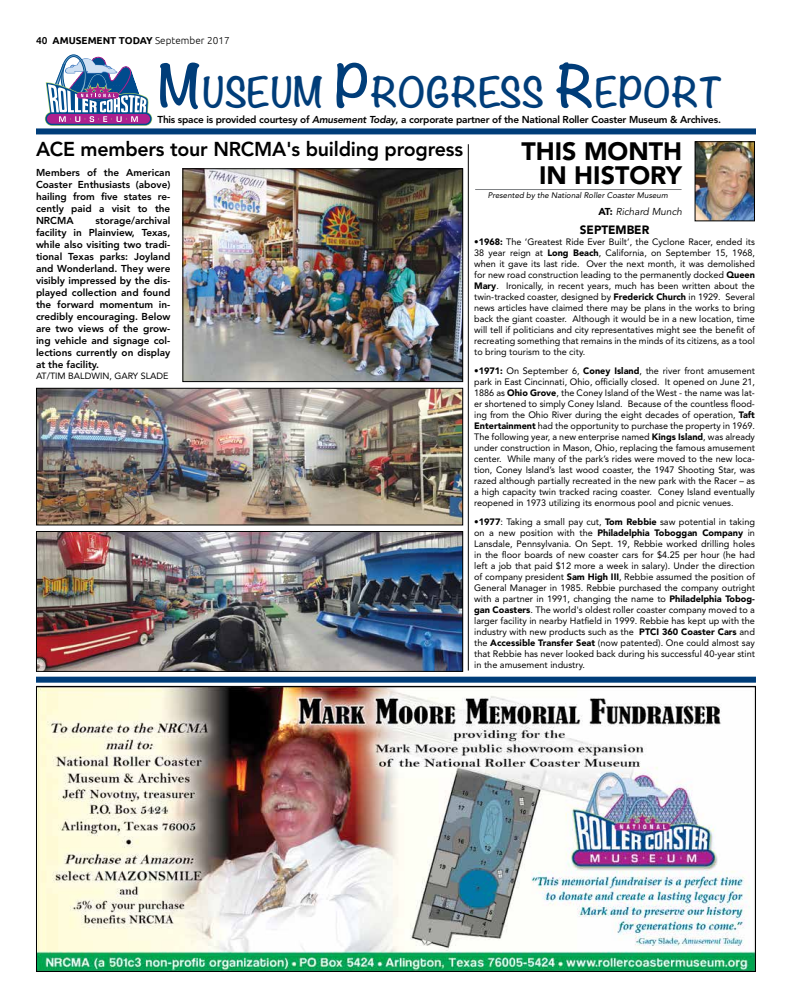
<style>
.page{position:relative;width:792px;height:1008px;background:#fff}
.page>*{position:absolute;margin:0;border:0;box-sizing:border-box;transform-origin:0 0}
.t1{font:700 52px "Noteworthy";color:#003d79}
.t2{font:700 36.4px "Noteworthy";color:#003d79}
.t3{font:900 25px/24px "Avenir LT Std";color:#000;text-align:right}
.t4{font:800 20px "Avenir LT Std";letter-spacing:-.01em;color:#000}
.t5{font:900 12px "Avenir LT Std";color:#000}
.t6{font:800 10px/12px "Avenir LT Std";color:#000;text-align:justify}
.t7{font:800 10px "Avenir LT Std";letter-spacing:-.02em;color:#000}
.t8{font:700 10px "Ubuntu";color:#000}
.t9{font:italic 10px "Avenir LT Std";color:#000}
.t10{font:9.2px/11px "Avenir LT Std";color:#000;text-align:justify}
.t11{font:9px "Avenir LT Std";color:#000}
.t12{font:italic 8px "Avenir LT Std";color:#000}
.s1{font-weight:500}
.s2{font-weight:300}
.s3{font-size:52px}
.s4{font-weight:900;font-style:normal}
.s5{font-style:italic}
.s6{font-weight:900}
</style>
<div class="page">
<img style="left:38px;top:688px;width:716px;height:282px">
<div style="left:36px;top:677px;width:720px;height:6px;background:#003d79"></div>
<div style="left:45px;top:112px;width:107px;height:14px;border:3px solid #a0cf67;border-radius:6px"></div>
<div style="left:46px;top:113px;width:105px;height:11px;background:#ad208e;border-radius:6px"></div>
<div style="left:45px;top:112px;width:107px;height:13px;border:1px solid #004b8d;border-radius:6px"></div>
<svg style="left:45px;top:55px;width:105px;height:67px"></svg>
<div style="left:36px;top:128px;width:720px;height:6px;background:#003d79"></div>
<img style="left:697px;top:143px;width:56px;height:76px">
<div style="left:695px;top:141px;width:60px;height:80px;border:1px solid #000"></div>
<hr style="left:468px;top:144px;width:1px;height:527px;background:#000">
<hr style="left:475px;top:189px;width:207px;height:1px;background:#808285">
<img style="left:38px;top:390px;width:423px;height:133px">
<div style="left:36px;top:388px;width:427px;height:137px;border:1px solid #000"></div>
<img style="left:184px;top:170px;width:277px;height:210px">
<div style="left:182px;top:168px;width:281px;height:214px;border:1px solid #000"></div>
<img style="left:38px;top:533px;width:423px;height:137px">
<div style="left:36px;top:531px;width:427px;height:141px;border:1px solid #000"></div>
<p class="t8" style="left:36px;top:34px;width:195px"><span class="s1">40</span> AMUSEMENT TODAY <span class="s2">September 2017</span></p>
<h1 class="t1" style="left:159px;top:40px;width:46px">M</h1>
<h2 class="t2" style="left:203px;top:60px;width:521px">USEUM <span class="s3">P</span>ROGRESS <span class="s3">R</span>EPORT</h2>
<h3 class="t3" style="left:522px;top:139px;width:162px">THIS MONTH<br>IN HISTORY</h3>
<p class="t9" style="left:598px;top:206px;width:85px"><span class="s4">AT:</span> Richard Munch</p>
<p class="t7" style="left:157px;top:113px;width:565px">This space is provided courtesy of <span class="s5">Amusement Today</span>, a corporate partner of the National Roller Coaster Museum &amp; Archives.</p>
<h3 class="t4" style="left:36px;top:137px;width:429px">ACE members tour NRCMA's building progress</h3>
<p class="t6" style="left:36px;top:166px;width:136px">Members of the American Coaster Enthusiasts (above) hailing from five states re&shy;cently paid a visit to the NRCMA</p>
<p class="t12" style="left:488px;top:191px;width:182px">Presented by the National Roller Coaster Museum</p>
<h3 class="t5" style="left:580px;top:223px;width:71px">SEPTEMBER</h3>
<p class="t10" style="left:474px;top:237px;width:282px"><span class="s6">•1968:</span> The ‘Greatest Ride Ever Built’, the Cyclone Racer, ended its 38 year reign at <span class="s6">Long Beach</span>, California, on September 15, 1968, when it gave its last ride. Over the next month, it was demolished for new road construction leading to the permanently docked <span class="s6">Queen Mary</span>. Ironically, in recent years, much has been written about the twin-tracked coaster, designed by <span class="s6">Frederick Church</span> in 1929. Several news articles have claimed there may be plans in the works to bring back the giant coaster. Although it would be in a new location, time will tell if politicians and city representatives might see the benefit of recreating something that remains in the minds of its citizens, as a tool to bring tourism to the city.</p>
<p class="t10" style="left:474px;top:366px;width:282px"><span class="s6">•1971:</span> On September 6, <span class="s6">Coney Island</span>, the river front amusement park in East Cincinnati, Ohio, officially closed. It opened on June 21, 1886 as <span class="s6">Ohio Grove</span>, the Coney Island of the West - the name was lat&shy;er shortened to simply Coney Island. Because of the countless flood&shy;ing from the Ohio River during the eight decades of operation, <span class="s6">Taft Entertainment</span> had the opportunity to purchase the property in 1969.<br>The following year, a new enterprise named <span class="s6">Kings Island</span>, was already under construction in Mason, Ohio, replacing the famous amusement center. While many of the park’s rides were moved to the new loca&shy;tion, Coney Island’s last wood coaster, the 1947 Shooting Star, was razed although partially recreated in the new park with the Racer – as a high capacity twin tracked racing coaster. Coney Island eventually reopened in 1973 utilizing its enormous pool and picnic venues.</p>
<p class="t10" style="left:474px;top:517px;width:282px">•<span class="s6">1977</span>: Taking a small pay cut, <span class="s6">Tom Rebbie</span> saw potential in taking on a new position with the <span class="s6">Philadelphia Toboggan Company</span> in Lansdale, Pennsylvania. On Sept. 19, Rebbie worked drilling holes in the floor boards of new coaster cars for $4.25 per hour (he had left a job that paid $12 more a week in salary). Under the direction of company president <span class="s6">Sam High III</span>, Rebbie assumed the position of General Manager in 1985. Rebbie purchased the company outright with a partner in 1991, changing the name to <span class="s6">Philadelphia Tobog&shy;gan Coasters</span>. The world's oldest roller coaster company moved to a larger facility in nearby Hatfield in 1999. Rebbie has kept up with the industry with new products such as the <span class="s6">PTCI 360 Coaster Cars</span> and the <span class="s6">Accessible Transfer Seat</span> (now patented). One could almost say that Rebbie has never looked back during his successful 40-year stint in the amusement industry.</p>
<p class="t6" style="left:36px;top:214px;width:136px;text-indent:59px">storage/archival facility in Plainview, Texas, while also visiting two tradi&shy;tional Texas parks: Joyland and Wonderland. They were visibly impressed by the dis&shy;played collection and found the forward momentum in&shy;credibly encouraging. Below are two views of the grow&shy;ing vehicle and signage col&shy;lections currently on display at the facility.</p>
<p class="t11" style="left:36px;top:370px;width:134px">AT/TIM BALDWIN, GARY SLADE</p>
</div>
